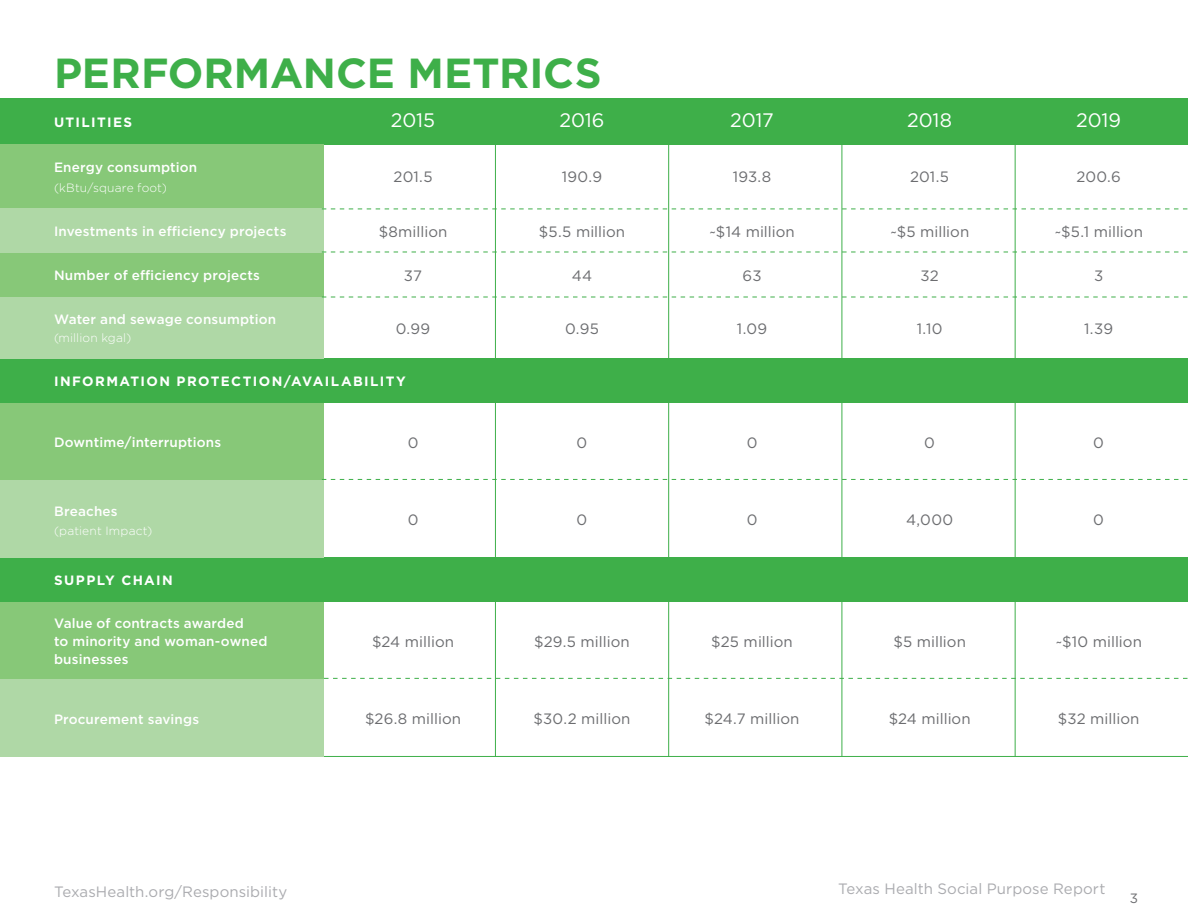
<style>
.page{position:relative;width:1188px;height:918px;background:#fff}
.page>*{position:absolute;margin:0;border:0;box-sizing:border-box;transform-origin:0 0}
.t1{font:700 42px "Gotham";color:#3eaf49}
.t2{font:19.5px "Gotham";letter-spacing:-.005em;color:#fff}
.t3{font:15px "Gotham";color:#6c6d70}
.t4{font:15px "Gotham";letter-spacing:.005em;color:#aaabaf}
.t5{font:500 13.5px/18px "Gotham";letter-spacing:.015em;color:#fff}
.t6{font:700 13.5px "Gotham";letter-spacing:.105em;color:#fff}
.t7{font:13.5px "Gotham";color:#6c6d70}
.t8{font:300 12px "Gotham";letter-spacing:.015em;color:#fff}
</style>
<div class="page">
<div style="left:0;top:98px;width:1188px;height:46px;background:#3eaf49"></div>
<div style="left:0;top:359px;width:1188px;height:44px;background:#3eaf49"></div>
<div style="left:0;top:558px;width:1188px;height:44px;background:#3eaf49"></div>
<div style="left:0;top:144px;width:324px;height:65px;background:#87c878"></div>
<div style="left:0;top:403px;width:324px;height:78px;background:#87c878"></div>
<div style="left:0;top:602px;width:324px;height:77px;background:#87c878"></div>
<div style="left:0;top:253px;width:324px;height:44px;background:#87c878"></div>
<div style="left:0;top:209px;width:324px;height:44px;background:#afd8a6"></div>
<div style="left:0;top:481px;width:324px;height:77px;background:#afd8a6"></div>
<div style="left:0;top:679px;width:324px;height:78px;background:#afd8a6"></div>
<div style="left:0;top:297px;width:324px;height:62px;background:#afd8a6"></div>
<svg style="left:322px;top:209px;width:866px;height:1px"></svg>
<svg style="left:322px;top:479px;width:866px;height:1px"></svg>
<svg style="left:324px;top:678px;width:864px;height:1px"></svg>
<svg style="left:322px;top:297px;width:866px;height:1px"></svg>
<svg style="left:322px;top:252px;width:866px;height:1px"></svg>
<hr style="left:495px;top:104px;width:1px;height:653px;background:#3eaf49">
<hr style="left:668px;top:104px;width:1px;height:653px;background:#3eaf49">
<hr style="left:324px;top:756px;width:864px;height:1px;background:#3eaf49">
<hr style="left:842px;top:104px;width:1px;height:653px;background:#3eaf49">
<hr style="left:1015px;top:104px;width:1px;height:653px;background:#3eaf49">
<h1 class="t1" style="left:54px;top:45px;width:549px">PERFORMANCE METRICS</h1>
<p class="t6" style="left:54px;top:113px;width:80px">UTILITIES</p>
<h2 class="t2" style="left:391px;top:107px;width:46px">2015</h2>
<h2 class="t2" style="left:559px;top:107px;width:47px">2016</h2>
<h2 class="t2" style="left:730px;top:107px;width:45px">2017</h2>
<h2 class="t2" style="left:907px;top:107px;width:46px">2018</h2>
<h2 class="t2" style="left:1076px;top:107px;width:46px">2019</h2>
<p class="t5" style="left:54px;top:158px;width:145px">Energy consumption</p>
<p class="t8" style="left:54px;top:180px;width:114px">(kBtu/square foot)</p>
<p class="t5" style="left:54px;top:222px;width:234px">Investments in efficiency projects</p>
<p class="t5" style="left:54px;top:266px;width:207px">Number of efficiency projects</p>
<p class="t5" style="left:54px;top:310px;width:224px">Water and sewage consumption</p>
<p class="t8" style="left:54px;top:330px;width:79px">(million kgal)</p>
<p class="t3" style="left:394px;top:167px;width:40px">201.5</p>
<p class="t3" style="left:379px;top:222px;width:70px">$8million</p>
<p class="t3" style="left:404px;top:266px;width:20px">37</p>
<p class="t3" style="left:396px;top:319px;width:36px">0.99</p>
<p class="t6" style="left:54px;top:373px;width:353px">INFORMATION PROTECTION/AVAILABILITY</p>
<p class="t5" style="left:54px;top:433px;width:169px">Downtime/interruptions</p>
<p class="t5" style="left:54px;top:502px;width:65px">Breaches</p>
<p class="t8" style="left:54px;top:523px;width:100px">(patient Impact)</p>
<p class="t6" style="left:54px;top:572px;width:120px">SUPPLY CHAIN</p>
<p class="t5" style="left:54px;top:614px;width:215px">Value of contracts awarded<br>to minority and woman-owned businesses</p>
<p class="t5" style="left:54px;top:710px;width:147px">Procurement savings</p>
<p class="t3" style="left:408px;top:433px;width:12px">0</p>
<p class="t3" style="left:408px;top:510px;width:12px">0</p>
<p class="t3" style="left:372px;top:632px;width:83px">$24 million</p>
<p class="t3" style="left:365px;top:709px;width:98px">$26.8 million</p>
<p class="t3" style="left:562px;top:167px;width:42px">190.9</p>
<p class="t3" style="left:539px;top:222px;width:88px">$5.5 million</p>
<p class="t3" style="left:572px;top:266px;width:22px">44</p>
<p class="t3" style="left:565px;top:319px;width:35px">0.95</p>
<p class="t3" style="left:577px;top:433px;width:12px">0</p>
<p class="t3" style="left:577px;top:510px;width:12px">0</p>
<p class="t3" style="left:534px;top:632px;width:97px">$29.5 million</p>
<p class="t3" style="left:534px;top:709px;width:98px">$30.2 million</p>
<p class="t3" style="left:733px;top:167px;width:40px">193.8</p>
<p class="t3" style="left:709px;top:222px;width:87px">~$14 million</p>
<p class="t3" style="left:742px;top:266px;width:21px">63</p>
<p class="t3" style="left:737px;top:319px;width:32px">1.09</p>
<p class="t3" style="left:747px;top:433px;width:12px">0</p>
<p class="t3" style="left:747px;top:510px;width:12px">0</p>
<p class="t3" style="left:711px;top:632px;width:83px">$25 million</p>
<p class="t3" style="left:705px;top:709px;width:96px">$24.7 million</p>
<p class="t3" style="left:910px;top:167px;width:40px">201.5</p>
<p class="t3" style="left:1076px;top:167px;width:46px">200.6</p>
<p class="t3" style="left:890px;top:222px;width:81px">~$5 million</p>
<p class="t3" style="left:1054px;top:222px;width:90px">~$5.1 million</p>
<p class="t3" style="left:921px;top:266px;width:20px">32</p>
<p class="t3" style="left:1094px;top:266px;width:11px">3</p>
<p class="t3" style="left:917px;top:319px;width:27px">1.10</p>
<p class="t3" style="left:1084px;top:319px;width:30px">1.39</p>
<p class="t3" style="left:924px;top:433px;width:12px">0</p>
<p class="t3" style="left:1093px;top:433px;width:12px">0</p>
<p class="t3" style="left:906px;top:510px;width:48px">4,000</p>
<p class="t3" style="left:1093px;top:510px;width:12px">0</p>
<p class="t3" style="left:893px;top:632px;width:74px">$5 million</p>
<p class="t3" style="left:1055px;top:632px;width:88px">~$10 million</p>
<p class="t3" style="left:889px;top:709px;width:84px">$24 million</p>
<p class="t3" style="left:1058px;top:709px;width:83px">$32 million</p>
<p class="t4" style="left:54px;top:882px;width:235px">TexasHealth.org/Responsibility</p>
<p class="t4" style="left:838px;top:879px;width:269px">Texas Health Social Purpose Report</p>
<p class="t7" style="left:1130px;top:890px;width:10px">3</p>
</div>
